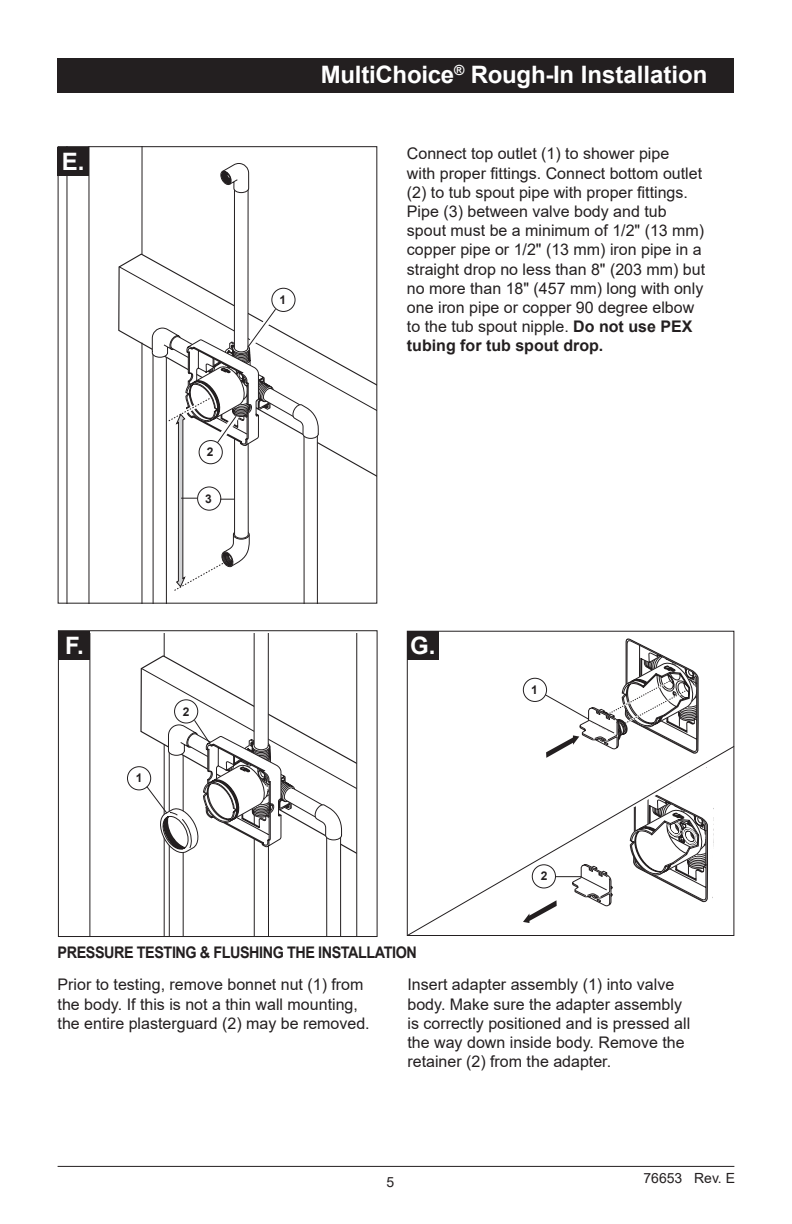
<style>
.page{position:relative;width:792px;height:1224px;background:#fff}
.page>*{position:absolute;margin:0;border:0;box-sizing:border-box;transform-origin:0 0}
.t1{font:700 24px "Arial";letter-spacing:-.01em;color:#fff}
.t2{font:16px/19.2px "Arial";color:#231f20}
.t3{font:700 16px "Arial";letter-spacing:-.03em;color:#231f20;scale:.9 1}
.t4{font:14px "Arial";color:#231f20}
.t5{font:700 12px "Arial";color:#231f20}
.s1{font-weight:700}
</style>
<div class="page">
<hr style="left:58px;top:1166px;width:676px;height:1px;background:#231f20">
<div style="left:58px;top:630px;width:320px;height:307px;border:1px solid #231f20"></div>
<div style="left:58px;top:147px;width:31px;height:29px;background:#231f20"></div>
<div style="left:59px;top:631px;width:31px;height:29px;background:#231f20"></div>
<div style="left:58px;top:58px;width:676px;height:35px;background:#231f20"></div>
<svg style="left:67px;top:147px;width:310px;height:456px"></svg>
<svg style="left:406px;top:745px;width:329px;height:191px"></svg>
<div style="left:407px;top:631px;width:31px;height:29px;background:#231f20"></div>
<svg style="left:471px;top:638px;width:258px;height:285px"></svg>
<div style="left:407px;top:631px;width:327px;height:305px;border:1px solid #231f20"></div>
<svg style="left:89px;top:634px;width:269px;height:301px"></svg>
<h1 class="t1" style="left:62px;top:144px;width:24px">E.</h1>
<h1 class="t1" style="left:65px;top:629px;width:20px">F.</h1>
<p class="t5" style="left:207px;top:444px;width:8px">2</p>
<p class="t5" style="left:205px;top:490px;width:8px">3</p>
<p class="t5" style="left:136px;top:770px;width:8px">1</p>
<p class="t5" style="left:183px;top:703px;width:8px">2</p>
<p class="t5" style="left:280px;top:291px;width:8px">1</p>
<h1 class="t1" style="left:321px;top:58px;width:388px">MultiChoice<sup>®</sup> Rough-In Installation</h1>
<p class="t2" style="left:407px;top:144px;width:300px">Connect top outlet (1) to shower pipe<br>with proper fittings. Connect bottom outlet (2) to tub spout pipe with proper fittings.<br>Pipe (3) between valve body and tub spout must be a minimum of 1/2" (13 mm) copper pipe or 1/2" (13 mm) iron pipe in a straight drop no less than 8" (203 mm) but no more than 18" (457 mm) long with only one iron pipe or copper 90 degree elbow to the tub spout nipple. <span class="s1">Do not use PEX tubing for tub spout drop.</span></p>
<h1 class="t1" style="left:410px;top:629px;width:27px">G.</h1>
<p class="t5" style="left:531px;top:681px;width:8px">1</p>
<p class="t5" style="left:541px;top:868px;width:8px">2</p>
<p class="t3" style="left:58px;top:941px;width:401px">PRESSURE TESTING &amp; FLUSHING THE INSTALLATION</p>
<p class="t2" style="left:58px;top:975px;width:314px">Prior to testing, remove bonnet nut (1) from the body. If this is not a thin wall mounting, the entire plasterguard (2) may be removed.</p>
<p class="t2" style="left:408px;top:975px;width:284px">Insert adapter assembly (1) into valve body. Make sure the adapter assembly is correctly positioned and is pressed all the way down inside body. Remove the retainer (2) from the adapter.</p>
<p class="t4" style="left:386px;top:1173px;width:9px">5</p>
<p class="t4" style="left:644px;top:1168px;width:93px">76653 Rev. E</p>
</div>
